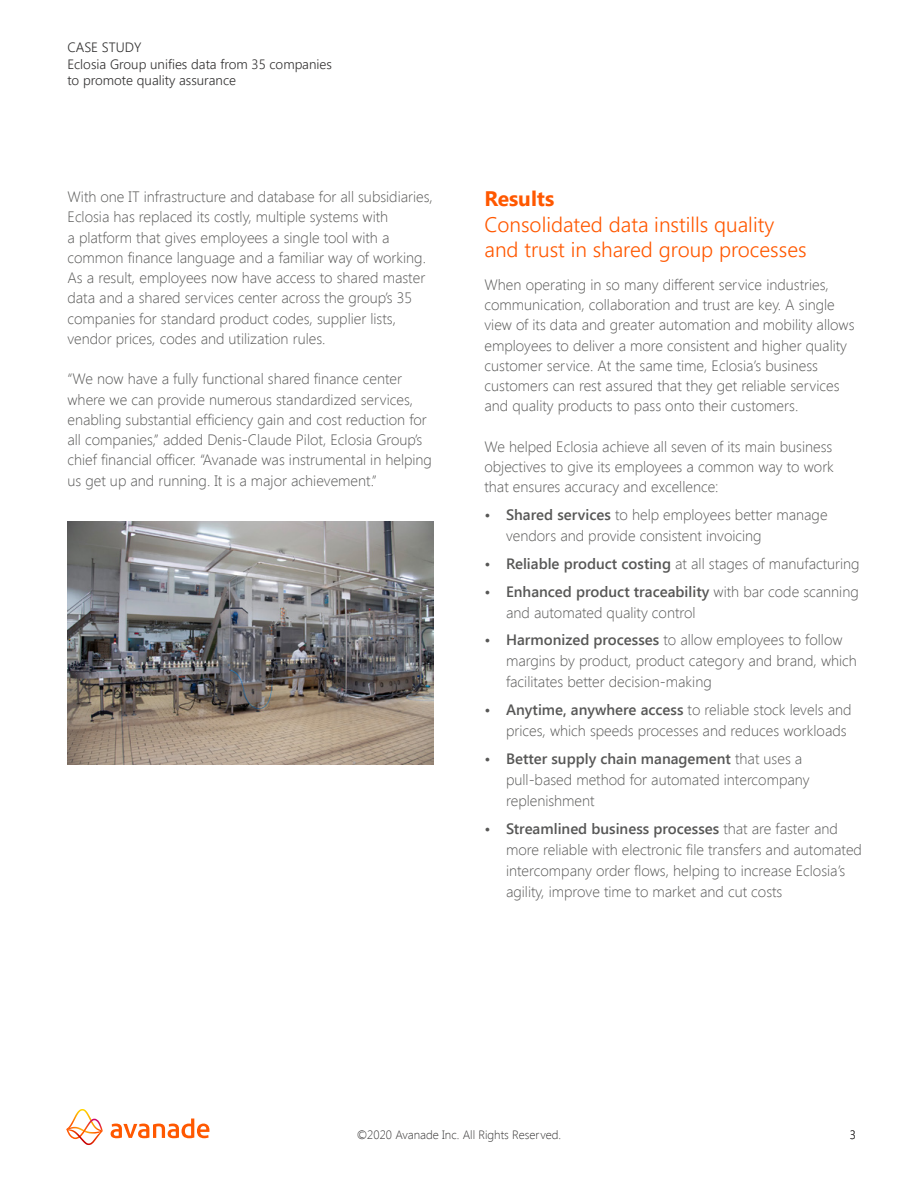
<style>
.page{position:relative;width:918px;height:1188px;background:#fff}
.page>*{position:absolute;margin:0;border:0;box-sizing:border-box;transform-origin:0 0}
.t1{font:300 21px/25.2px "Segoe UI";color:#ff5800}
.t2{font:700 21px "Segoe UI";color:#ff5800}
.t3{font:300 15px/20.2px "Segoe UI";color:#575756}
.t4{font:300 13.5px/16.2px "Segoe UI";color:#333232}
.t5{font:300 12px "Segoe UI";color:#333232}
.s1{font-weight:600}
</style>
<div class="page">
<svg style="left:111px;top:1119px;width:98px;height:19px"></svg>
<svg style="left:66px;top:1109px;width:37px;height:36px"></svg>
<img style="left:68px;top:521px;width:365px;height:243px">
<p class="t4" style="left:67px;top:39px;width:266px">CASE STUDY<br>Eclosia Group unifies data from 35 companies to promote quality assurance</p>
<p class="t3" style="left:68px;top:186px;width:367px">With one IT infrastructure and database for all subsidiaries, Eclosia has replaced its costly, multiple systems with<br>a platform that gives employees a single tool with a common finance language and a familiar way of working.<br>As a result, employees now have access to shared master data and a shared services center across the group’s 35 companies for standard product codes, supplier lists, vendor prices, codes and utilization rules.</p>
<p class="t3" style="left:68px;top:368px;width:366px">“We now have a fully functional shared finance center where we can provide numerous standardized services, enabling substantial efficiency gain and cost reduction for all companies,” added Denis-Claude Pilot, Eclosia Group’s chief financial officer. “Avanade was instrumental in helping us get up and running. It is a major achievement.”</p>
<h1 class="t2" style="left:485px;top:184px;width:71px">Results</h1>
<h1 class="t1" style="left:485px;top:211px;width:324px">Consolidated data instills quality and trust in shared group processes</h1>
<p class="t3" style="left:485px;top:274px;width:372px">When operating in so many different service industries, communication, collaboration and trust are key. A single view of its data and greater automation and mobility allows employees to deliver a more consistent and higher quality customer service. At the same time, Eclosia’s business customers can rest assured that they get reliable services and quality products to pass onto their customers.</p>
<p class="t3" style="left:485px;top:436px;width:351px;text-align:justify">We helped Eclosia achieve all seven of its main business objectives to give its employees a common way to work that ensures accuracy and excellence:</p>
<p class="t3" style="left:506px;top:504px;width:323px;line-height:21px;text-indent:-22px"><span class="s1">• Shared services</span> to help employees better manage vendors and provide consistent invoicing</p>
<p class="t3" style="left:485px;top:553px;width:377px"><span class="s1">• Reliable product costing</span> at all stages of manufacturing</p>
<p class="t3" style="left:506px;top:580px;width:354px;line-height:21px;text-indent:-22px"><span class="s1">• Enhanced product traceability</span> with bar code scanning and automated quality control</p>
<p class="t3" style="left:506px;top:629px;width:352px;line-height:21px;text-indent:-22px"><span class="s1">• Harmonized processes</span> to allow employees to follow margins by product, product category and brand, which facilitates better decision-making</p>
<p class="t3" style="left:506px;top:699px;width:347px;line-height:21px;text-indent:-22px"><span class="s1">• Anytime, anywhere access</span> to reliable stock levels and prices, which speeds processes and reduces workloads</p>
<p class="t3" style="left:506px;top:748px;width:305px;line-height:21px;text-indent:-22px"><span class="s1">• Better supply chain management</span> that uses a pull-based method for automated intercompany replenishment</p>
<p class="t3" style="left:506px;top:817px;width:357px;line-height:21px;text-indent:-22px"><span class="s1">• Streamlined business processes</span> that are faster and more reliable with electronic file transfers and automated intercompany order flows, helping to increase Eclosia’s agility, improve time to market and cut costs</p>
<p class="t5" style="left:357px;top:1127px;width:206px">©2020 Avanade Inc. All Rights Reserved.</p>
<p class="t5" style="left:850px;top:1127px;width:8px">3</p>
</div>
